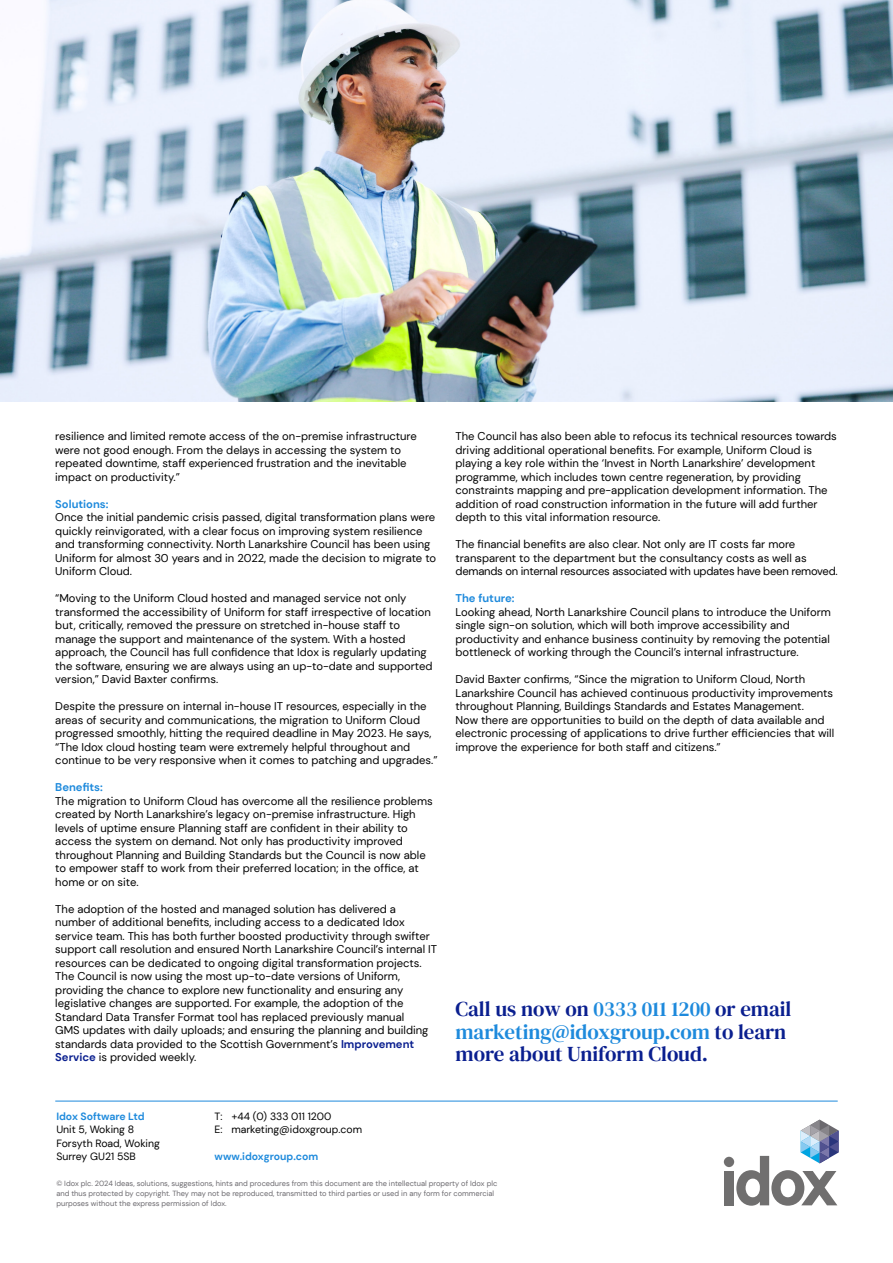
<style>
.page{position:relative;width:893px;height:1263px;background:#fff}
.page>*{position:absolute;margin:0;border:0;box-sizing:border-box;transform-origin:0 0}
.t1{font:21px/22.5px "DM Serif Text";color:#0a1f8f}
.t2{font:11.25px/13.5px "DM Sans";color:#000}
.t3{font:700 11.25px "DM Sans";color:#1e8adc}
.t4{font:10.5px/13.5px "DM Sans";color:#000}
.t5{font:700 10.5px "DM Sans";color:#1e8adc}
.t6{font:7.5px/9.8px "DM Sans";color:#6b696e}
.s1{font-weight:700;color:#0a1f8f}
.s2{color:#1e8adc}
</style>
<div class="page">
<hr style="left:55px;top:1101px;width:783px;height:1px;background:#1e8adc">
<svg style="left:736px;top:1119px;width:103px;height:87px"></svg>
<div style="left:724px;top:1171px;width:10px;height:34px;background:#706f6f"></div>
<div style="left:724px;top:1157px;width:10px;height:10px;background:#706f6f;border-radius:50%"></div>
<img style="left:0;top:0;width:893px;height:402px">
<p class="t2" style="left:55px;top:429px;width:363px">resilience and limited remote access of the on-premise infrastructure were not good enough. From the delays in accessing the system to repeated downtime, staff experienced frustration and the inevitable impact on productivity.”</p>
<p class="t3" style="left:55px;top:497px;width:55px">Solutions:</p>
<p class="t2" style="left:55px;top:510px;width:382px">Once the initial pandemic crisis passed, digital transformation plans were quickly reinvigorated, with a clear focus on improving system resilience and transforming connectivity. North Lanarkshire Council has been using Uniform for almost 30 years and in 2022, made the decision to migrate to Uniform Cloud.</p>
<p class="t2" style="left:55px;top:591px;width:379px">“Moving to the Uniform Cloud hosted and managed service not only transformed the accessibility of Uniform for staff irrespective of location but, critically, removed the pressure on stretched in-house staff to manage the support and maintenance of the system. With a hosted approach, the Council has full confidence that Idox is regularly updating the software, ensuring we are always using an up-to-date and supported version,” David Baxter confirms.</p>
<p class="t2" style="left:55px;top:699px;width:384px">Despite the pressure on internal in-house IT resources, especially in the areas of security and communications, the migration to Uniform Cloud progressed smoothly, hitting the required deadline in May 2023. He says, “The Idox cloud hosting team were extremely helpful throughout and continue to be very responsive when it comes to patching and upgrades.”</p>
<p class="t3" style="left:55px;top:780px;width:49px">Benefits:</p>
<p class="t2" style="left:55px;top:794px;width:379px">The migration to Uniform Cloud has overcome all the resilience problems created by North Lanarkshire’s legacy on-premise infrastructure. High levels of uptime ensure Planning staff are confident in their ability to access the system on demand. Not only has productivity improved throughout Planning and Building Standards but the Council is now able to empower staff to work from their preferred location; in the office, at home or on site.</p>
<p class="t2" style="left:55px;top:902px;width:383px">The adoption of the hosted and managed solution has delivered a number of additional benefits, including access to a dedicated Idox service team. This has both further boosted productivity through swifter support call resolution and ensured North Lanarkshire Council’s internal IT resources can be dedicated to ongoing digital transformation projects.<br>The Council is now using the most up-to-date versions of Uniform, providing the chance to explore new functionality and ensuring any legislative changes are supported. For example, the adoption of the Standard Data Transfer Format tool has replaced previously manual<br>GMS updates with daily uploads; and ensuring the planning and building standards data provided to the Scottish Government’s <span class="s1">Improvement Service</span> is provided weekly.</p>
<p class="t2" style="left:455px;top:429px;width:383px">The Council has also been able to refocus its technical resources towards driving additional operational benefits. For example, Uniform Cloud is playing a key role within the ‘Invest in North Lanarkshire’ development programme, which includes town centre regeneration, by providing constraints mapping and pre-application development information. The addition of road construction information in the future will add further depth to this vital information resource.</p>
<p class="t2" style="left:455px;top:537px;width:384px">The financial benefits are also clear. Not only are IT costs far more transparent to the department but the consultancy costs as well as demands on internal resources associated with updates have been removed.</p>
<p class="t3" style="left:455px;top:591px;width:61px">The future:</p>
<p class="t2" style="left:455px;top:605px;width:377px">Looking ahead, North Lanarkshire Council plans to introduce the Uniform single sign-on solution, which will both improve accessibility and productivity and enhance business continuity by removing the potential bottleneck of working through the Council’s internal infrastructure.</p>
<p class="t2" style="left:455px;top:672px;width:380px">David Baxter confirms, “Since the migration to Uniform Cloud, North Lanarkshire Council has achieved continuous productivity improvements throughout Planning, Buildings Standards and Estates Management.<br>Now there are opportunities to build on the depth of data available and electronic processing of applications to drive further efficiencies that will improve the experience for both staff and citizens.”</p>
<h1 class="t1" style="left:455px;top:998px;width:337px">Call us now on <span class="s2">0333 011 1200</span> or email <span class="s2">marketing@idoxgroup.com</span> to learn more about Uniform Cloud.</h1>
<p class="t4" style="left:215px;top:1109px;width:149px">T: +44 (0) 333 011 1200<br>E: marketing@idoxgroup.com</p>
<p class="t5" style="left:215px;top:1150px;width:105px">www.idoxgroup.com</p>
<p class="t5" style="left:56px;top:1109px;width:90px">Idox Software Ltd</p>
<p class="t4" style="left:56px;top:1123px;width:105px">Unit 5, Woking 8<br>Forsyth Road, Woking<br>Surrey GU21 5SB</p>
<p class="t6" style="left:56px;top:1178px;width:442px">© Idox plc. 2024 Ideas, solutions, suggestions, hints and procedures from this document are the intellectual property of Idox plc and thus protected by copyright. They may not be reproduced, transmitted to third parties or used in any form for commercial purposes without the express permission of Idox.</p>
</div>
